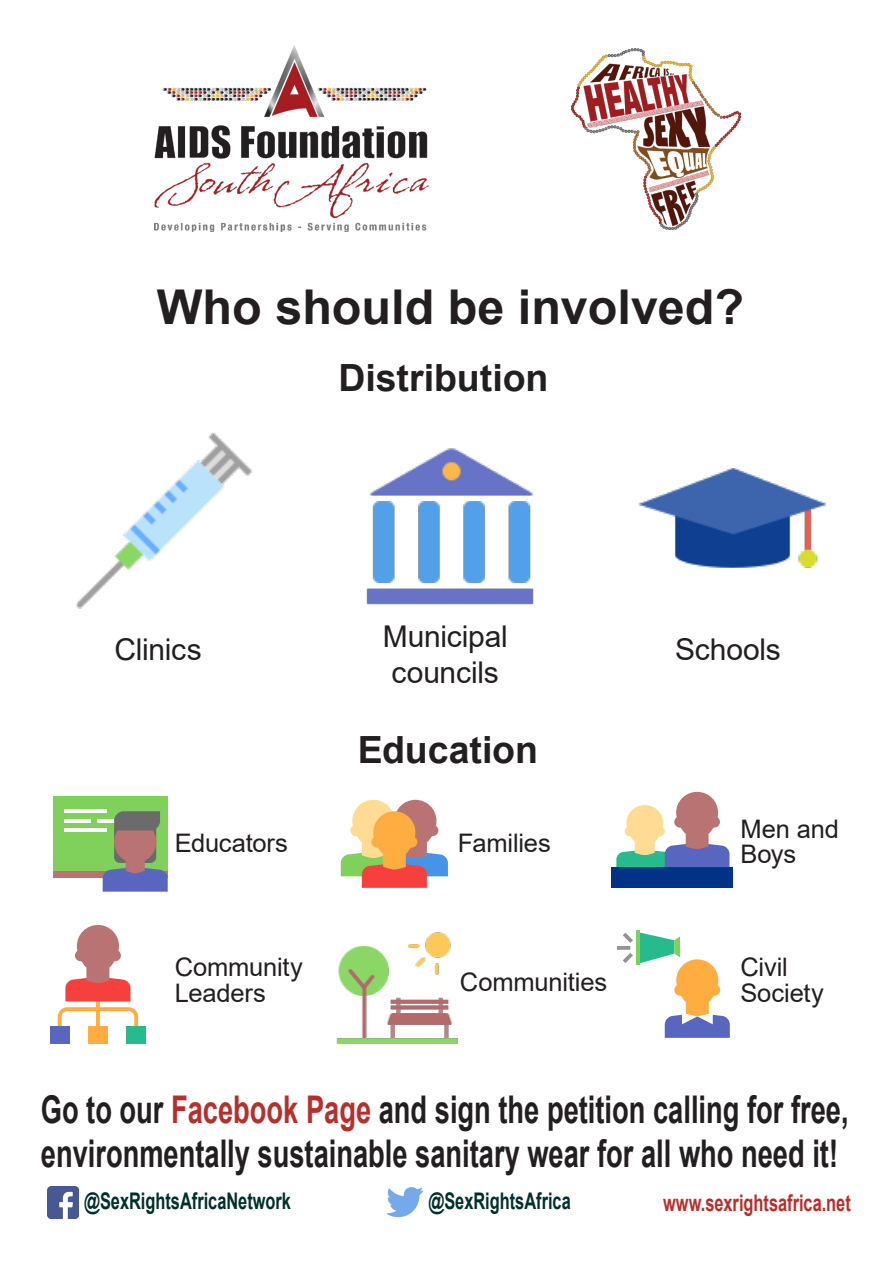
<style>
.page{position:relative;width:893px;height:1263px;background:#fff}
.page>*{position:absolute;margin:0;border:0;box-sizing:border-box;transform-origin:0 0}
.t1{font:700 48px "Arial";color:#231f20}
.t2{font:700 38.25px/43.7px "Arial";color:#231f20;scale:.71 1}
.t3{font:700 37.5px "Arial";letter-spacing:-.005em;color:#231f20}
.t4{font:30px "Arial";letter-spacing:-.01em;color:#231f20}
.t5{font:25.5px/25.5px "Arial";letter-spacing:-.01em;color:#231f20}
.t6{font:700 22.95px "Arial";color:#002f2c;scale:.71 1}
.t7{font:700 22.95px "Arial";color:#b72f2c;scale:.71 1}
.s1{color:#b72f2c}
</style>
<div class="page">
<img style="left:154px;top:45px;width:274px;height:186px">
<img style="left:571px;top:48px;width:169px;height:181px">
<img style="left:388px;top:1187px;width:35px;height:31px">
<img style="left:47px;top:1187px;width:32px;height:31px">
<img style="left:366px;top:448px;width:168px;height:157px">
<img style="left:638px;top:468px;width:187px;height:100px">
<img style="left:75px;top:432px;width:178px;height:177px">
<img style="left:336px;top:932px;width:122px;height:111px">
<div style="left:611px;top:867px;width:122px;height:21px;background:#003385"></div>
<svg style="left:616px;top:792px;width:113px;height:76px"></svg>
<div style="left:674px;top:816px;width:12px;height:12px;background:#ba7373;border-radius:6px"></div>
<div style="left:708px;top:816px;width:12px;height:12px;background:#ba7373;border-radius:6px"></div>
<div style="left:50px;top:1026px;width:19px;height:17px;background:#5966bf"></div>
<div style="left:127px;top:1026px;width:19px;height:17px;background:#26ba8c"></div>
<div style="left:88px;top:1026px;width:19px;height:17px;background:#ffad40"></div>
<svg style="left:57px;top:925px;width:82px;height:105px"></svg>
<div style="left:75px;top:950px;width:11px;height:11px;background:#ba7373;border-radius:6px"></div>
<div style="left:109px;top:950px;width:12px;height:11px;background:#ba7373;border-radius:6px"></div>
<svg style="left:341px;top:800px;width:107px;height:88px"></svg>
<div style="left:371px;top:836px;width:12px;height:12px;background:#ffad40;border-radius:6px"></div>
<div style="left:406px;top:836px;width:11px;height:12px;background:#ffad40;border-radius:6px"></div>
<svg style="left:617px;top:930px;width:113px;height:108px"></svg>
<div style="left:53px;top:871px;width:115px;height:7px;background:#ba7373"></div>
<div style="left:53px;top:796px;width:115px;height:75px;background:#80d15c"></div>
<hr style="left:64px;top:809px;width:42px;height:4px;background:#fff">
<hr style="left:64px;top:828px;width:42px;height:4px;background:#fff">
<hr style="left:64px;top:819px;width:27px;height:4px;background:#fff">
<hr style="left:97px;top:819px;width:27px;height:4px;background:#fff">
<svg style="left:103px;top:811px;width:65px;height:81px"></svg>
<p class="t1" style="left:157px;top:274px;width:589px">Who should be involved?</p>
<p class="t3" style="left:338px;top:351px;width:211px">Distribution</p>
<p class="t4" style="left:383px;top:616px;width:126px">Municipal</p>
<p class="t4" style="left:392px;top:652px;width:109px">councils</p>
<p class="t4" style="left:114px;top:628px;width:89px">Clinics</p>
<p class="t4" style="left:675px;top:628px;width:107px">Schools</p>
<p class="t3" style="left:358px;top:724px;width:182px">Education</p>
<p class="t5" style="left:175px;top:830px;width:115px">Educators</p>
<p class="t5" style="left:458px;top:830px;width:94px">Families</p>
<p class="t5" style="left:175px;top:954px;width:130px">Community<br>Leaders</p>
<p class="t5" style="left:460px;top:969px;width:149px">Communities</p>
<p class="t5" style="left:740px;top:816px;width:100px">Men and<br>Boys</p>
<p class="t5" style="left:740px;top:954px;width:49px">Civil</p>
<p class="t5" style="left:740px;top:980px;width:85px">Society</p>
<p class="t2" style="left:41px;top:1088px;width:1139px">Go to our <span class="s1">Facebook Page</span> and sign the petition calling for free, environmentally sustainable sanitary wear for all who need it!</p>
<p class="t6" style="left:84px;top:1185px;width:293px">@SexRightsAfricaNetwork</p>
<p class="t6" style="left:428px;top:1185px;width:202px">@SexRightsAfrica</p>
<p class="t7" style="left:663px;top:1187px;width:266px">www.sexrightsafrica.net</p>
</div>
